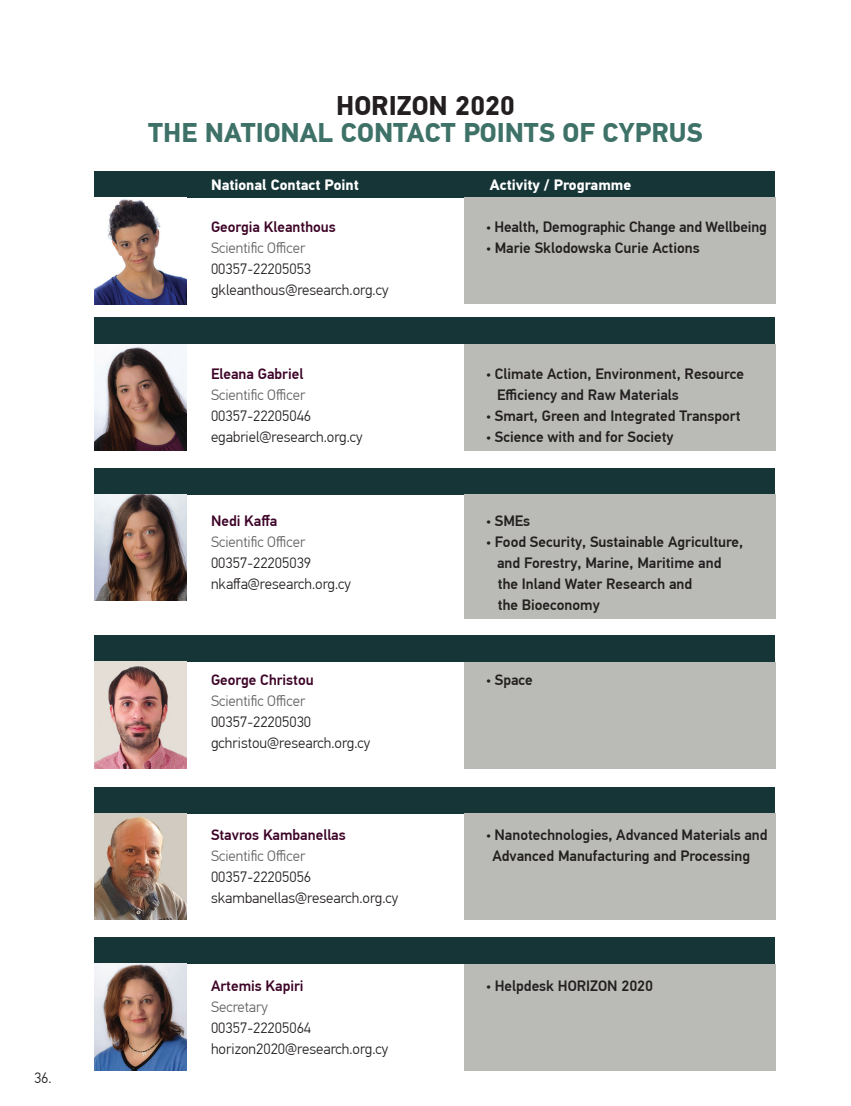
<style>
.page{position:relative;width:851px;height:1106px;background:#fff}
.page>*{position:absolute;margin:0;border:0;box-sizing:border-box;transform-origin:0 0}
.t1{font:700 27px "PF Din Text Pro";color:#3e7167}
.t2{font:700 27px "PF Din Text Pro";color:#231f20}
.t3{font:500 15px "PF Din Text Pro";color:#231f20}
.t4{font:300 15px "PF Din Text Pro";color:#231f20}
.t5{font:300 15px "PF Din Text Pro";color:#636366}
.t6{font:500 15px "PF Din Text Pro";color:#3d0427}
.t7{font:700 15px "PF Din Text Pro";color:#fff}
.s1{font-weight:300}
</style>
<div class="page">
<div style="left:95px;top:171px;width:680px;height:27px;background:#163537"></div>
<div style="left:463px;top:198px;width:312px;height:106px;background:#babab6"></div>
<img style="left:95px;top:198px;width:91px;height:106px">
<div style="left:95px;top:317px;width:680px;height:27px;background:#163537"></div>
<div style="left:463px;top:344px;width:312px;height:106px;background:#babab6"></div>
<img style="left:95px;top:344px;width:91px;height:106px">
<div style="left:95px;top:468px;width:680px;height:26px;background:#163537"></div>
<div style="left:463px;top:494px;width:312px;height:125px;background:#babab6"></div>
<img style="left:95px;top:494px;width:91px;height:107px">
<div style="left:95px;top:635px;width:680px;height:27px;background:#163537"></div>
<div style="left:463px;top:662px;width:312px;height:106px;background:#babab6"></div>
<img style="left:95px;top:662px;width:91px;height:106px">
<div style="left:95px;top:787px;width:680px;height:26px;background:#163537"></div>
<div style="left:463px;top:813px;width:312px;height:106px;background:#babab6"></div>
<img style="left:95px;top:813px;width:91px;height:106px">
<div style="left:95px;top:937px;width:680px;height:26px;background:#163537"></div>
<div style="left:463px;top:963px;width:312px;height:107px;background:#babab6"></div>
<img style="left:95px;top:963px;width:91px;height:107px">
<p class="t4" style="left:34px;top:1069px;width:19px">36.</p>
<p class="t2" style="left:336px;top:89px;width:180px">HORIZON 2020</p>
<p class="t1" style="left:148px;top:116px;width:556px">THE NATIONAL CONTACT POINTS OF CYPRUS</p>
<p class="t7" style="left:211px;top:176px;width:149px">National Contact Point</p>
<p class="t7" style="left:490px;top:176px;width:143px">Activity / Programme</p>
<p class="t6" style="left:211px;top:218px;width:126px">Georgia Kleanthous</p>
<p class="t3" style="left:485px;top:218px;width:283px"><span class="s1">•</span> Health, Demographic Change and Wellbeing</p>
<p class="t5" style="left:211px;top:239px;width:96px">Scientific Officer</p>
<p class="t3" style="left:485px;top:239px;width:215px"><span class="s1">•</span> Marie Sklodowska Curie Actions</p>
<p class="t4" style="left:211px;top:260px;width:102px">00357-22205053</p>
<p class="t4" style="left:211px;top:281px;width:179px">gkleanthous@research.org.cy</p>
<p class="t6" style="left:211px;top:365px;width:94px">Eleana Gabriel</p>
<p class="t3" style="left:485px;top:365px;width:260px"><span class="s1">•</span> Climate Action, Environment, Resource</p>
<p class="t5" style="left:211px;top:386px;width:96px">Scientific Officer</p>
<p class="t3" style="left:497px;top:386px;width:183px">Efficiency and Raw Materials</p>
<p class="t4" style="left:211px;top:407px;width:102px">00357-22205046</p>
<p class="t3" style="left:485px;top:407px;width:256px"><span class="s1">•</span> Smart, Green and Integrated Transport</p>
<p class="t4" style="left:211px;top:428px;width:153px">egabriel@research.org.cy</p>
<p class="t3" style="left:485px;top:428px;width:189px"><span class="s1">•</span> Science with and for Society</p>
<p class="t6" style="left:211px;top:512px;width:68px">Nedi Kaffa</p>
<p class="t3" style="left:485px;top:512px;width:46px"><span class="s1">•</span> SMEs</p>
<p class="t5" style="left:211px;top:533px;width:96px">Scientific Officer</p>
<p class="t3" style="left:485px;top:533px;width:259px"><span class="s1">•</span> Food Security, Sustainable Agriculture,</p>
<p class="t4" style="left:211px;top:554px;width:102px">00357-22205039</p>
<p class="t3" style="left:497px;top:554px;width:226px">and Forestry, Marine, Maritime and</p>
<p class="t4" style="left:211px;top:575px;width:141px">nkaffa@research.org.cy</p>
<p class="t3" style="left:497px;top:575px;width:196px">the Inland Water Research and</p>
<p class="t3" style="left:497px;top:596px;width:103px">the Bioeconomy</p>
<p class="t6" style="left:211px;top:671px;width:104px">George Christou</p>
<p class="t3" style="left:485px;top:671px;width:49px"><span class="s1">•</span> Space</p>
<p class="t5" style="left:211px;top:692px;width:96px">Scientific Officer</p>
<p class="t4" style="left:211px;top:713px;width:102px">00357-22205030</p>
<p class="t4" style="left:211px;top:734px;width:161px">gchristou@research.org.cy</p>
<p class="t6" style="left:211px;top:825px;width:136px">Stavros Kambanellas</p>
<p class="t3" style="left:485px;top:825px;width:283px"><span class="s1">•</span> Nanotechnologies, Advanced Materials and</p>
<p class="t5" style="left:211px;top:847px;width:96px">Scientific Officer</p>
<p class="t3" style="left:492px;top:846px;width:259px">Advanced Manufacturing and Processing</p>
<p class="t4" style="left:211px;top:868px;width:102px">00357-22205056</p>
<p class="t4" style="left:211px;top:889px;width:189px">skambanellas@research.org.cy</p>
<p class="t6" style="left:211px;top:977px;width:94px">Artemis Kapiri</p>
<p class="t3" style="left:485px;top:977px;width:169px"><span class="s1">•</span> Helpdesk HORIZON 2020</p>
<p class="t5" style="left:211px;top:998px;width:58px">Secretary</p>
<p class="t4" style="left:211px;top:1019px;width:102px">00357-22205064</p>
<p class="t4" style="left:211px;top:1040px;width:179px">horizon2020@research.org.cy</p>
</div>
